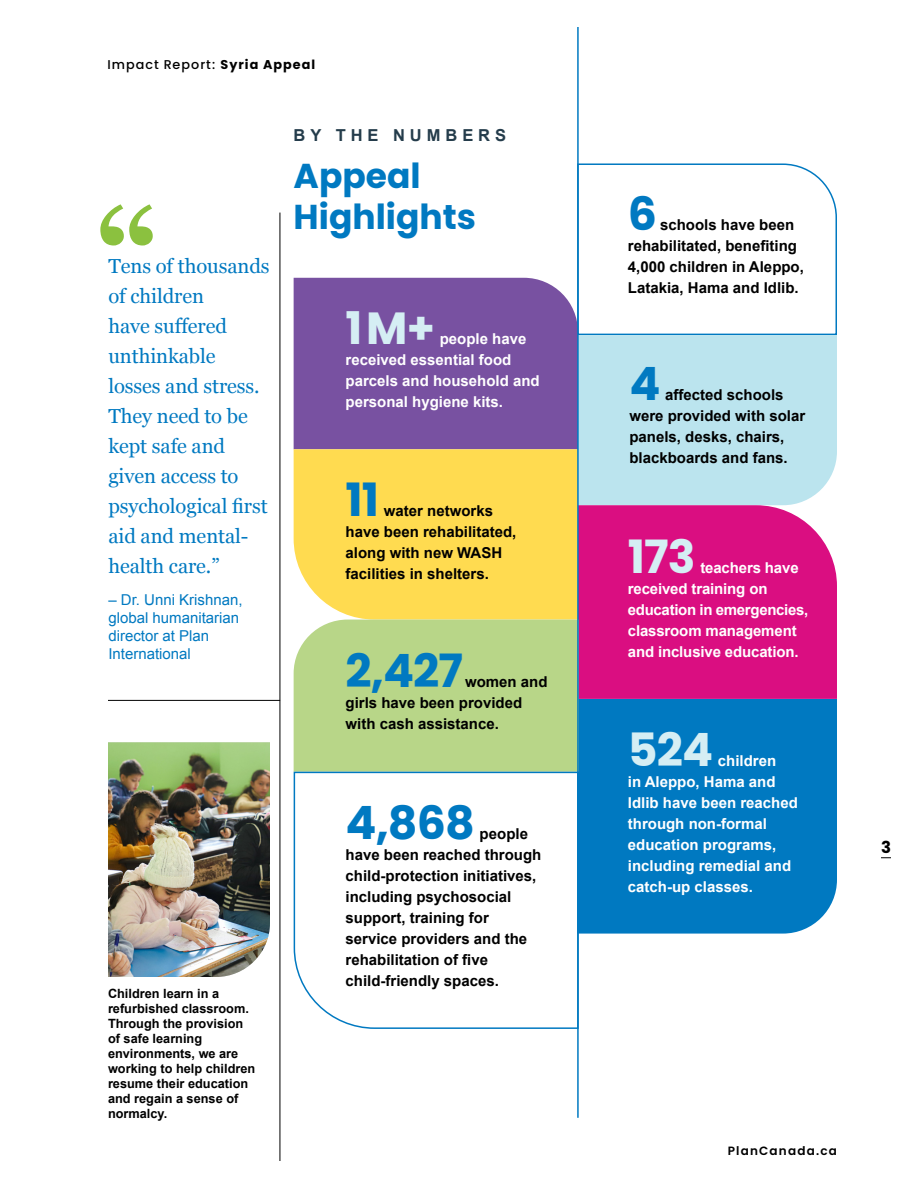
<style>
.page{position:relative;width:918px;height:1188px;background:#fff}
.page>*{position:absolute;margin:0;border:0;box-sizing:border-box;transform-origin:0 0}
.t1{font:700 120px "Georgia";color:#8bc13f}
.t2{font:700 45.9px "Poppins";letter-spacing:-.02em;color:#0079c1}
.t3{font:700 45.9px "Poppins";letter-spacing:-.02em;color:#d5eef4}
.t4{font:700 45px "Poppins";color:#d5eef4}
.t5{font:700 34.5px/40.5px "Poppins";color:#0079c1}
.t6{font:20.25px/30px "Georgia";letter-spacing:-.005em;color:#0079c1}
.t7{font:700 16.5px "Arial";letter-spacing:.3em;color:#243c4b}
.t8{font:700 16.5px "Poppins";color:#000}
.t9{font:700 15px/21px "Arial";color:#000}
.t10{font:700 15px/21px "Arial";color:#fff}
.t11{font:15px/18px "Arial";color:#0079c1}
.t12{font:700 12.75px/15px "Arial";color:#000}
.t13{font:500 12.75px "Poppins";letter-spacing:.08em;color:#000}
.t14{font:600 12px "Poppins";letter-spacing:.1em;color:#000}
.s1{font-weight:700}
</style>
<div class="page">
<svg style="left:579px;top:163px;width:258px;height:172px"></svg>
<div style="left:579px;top:335px;width:258px;height:170px;background:#bbe4ee"></div>
<div style="left:579px;top:699px;width:258px;height:235px;background:#0079c1"></div>
<div style="left:579px;top:505px;width:258px;height:194px;background:#da0e81"></div>
<div style="left:294px;top:278px;width:283px;height:171px;background:#7851a1"></div>
<div style="left:294px;top:449px;width:283px;height:171px;background:#ffdb50"></div>
<div style="left:294px;top:620px;width:283px;height:151px;background:#b8d688"></div>
<svg style="left:293px;top:771px;width:284px;height:258px"></svg>
<hr style="left:280px;top:213px;width:1px;height:948px;background:#000">
<hr style="left:577px;top:27px;width:2px;height:1091px;background:#0079c1">
<img style="left:108px;top:742px;width:162px;height:235px">
<hr style="left:108px;top:700px;width:172px;height:1px;background:#000">
<p class="t13" style="left:108px;top:57px;width:209px">Impact Report: <span class="s1">Syria Appeal</span></p>
<h1 class="t1" style="left:96px;top:162px;width:64px">“</h1>
<h3 class="t6" style="left:108px;top:250px;width:163px">Tens of thousands of children<br>have suffered unthinkable losses and stress.<br>They need to be kept safe and given access to psychological first aid and mental&shy;health care.”</h3>
<p class="t11" style="left:108px;top:591px;width:136px">– Dr. Unni Krishnan, global humanitarian director at Plan<br>International</p>
<p class="t7" style="left:294px;top:124px;width:214px">BY THE NUMBERS</p>
<h3 class="t5" style="left:294px;top:156px;width:184px">Appeal<br>Highlights</h3>
<h3 class="t4" style="left:346px;top:302px;width:91px">1M+</h3>
<p class="t10" style="left:346px;top:329px;width:196px;text-indent:94px">people have received essential food parcels and household and personal hygiene kits.</p>
<h2 class="t2" style="left:346px;top:473px;width:35px">11</h2>
<p class="t9" style="left:346px;top:500px;width:172px;text-indent:38px">water networks have been rehabilitated, along with new WASH facilities in shelters.</p>
<h2 class="t2" style="left:346px;top:645px;width:119px">2,427</h2>
<p class="t9" style="left:346px;top:672px;width:204px;text-indent:120px">women and girls have been provided with cash assistance.</p>
<p class="t12" style="left:108px;top:986px;width:149px">Children learn in a refurbished classroom.<br>Through the provision of safe learning environments, we are working to help children resume their education and regain a sense of normalcy.</p>
<h2 class="t2" style="left:346px;top:796px;width:131px">4,868</h2>
<p class="t9" style="left:346px;top:824px;width:197px;text-indent:134px">people have been reached through child-protection initiatives, including psychosocial support, training for service providers and the rehabilitation of five child-friendly spaces.</p>
<h2 class="t2" style="left:628px;top:187px;width:31px">6</h2>
<p class="t9" style="left:628px;top:215px;width:178px;text-indent:32px">schools have been rehabilitated, benefiting<br>4,000 children in Aleppo,<br>Latakia, Hama and Idlib.</p>
<h2 class="t2" style="left:629px;top:358px;width:33px">4</h2>
<p class="t9" style="left:629px;top:385px;width:177px;text-indent:36px">affected schools were provided with solar panels, desks, chairs, blackboards and fans.</p>
<h2 class="t3" style="left:628px;top:530px;width:69px">173</h2>
<p class="t10" style="left:628px;top:557px;width:182px;text-indent:73px">teachers have received training on education in emergencies, classroom management and inclusive education.</p>
<h2 class="t3" style="left:628px;top:723px;width:87px">524</h2>
<p class="t10" style="left:628px;top:750px;width:172px;text-indent:90px">children<br>in Aleppo, Hama and<br>Idlib have been reached through non-formal education programs, including remedial and catch-up classes.</p>
<p class="t8" style="left:881px;top:838px;width:11px">3</p>
<p class="t14" style="left:728px;top:1144px;width:111px">PlanCanada.ca</p>
</div>
